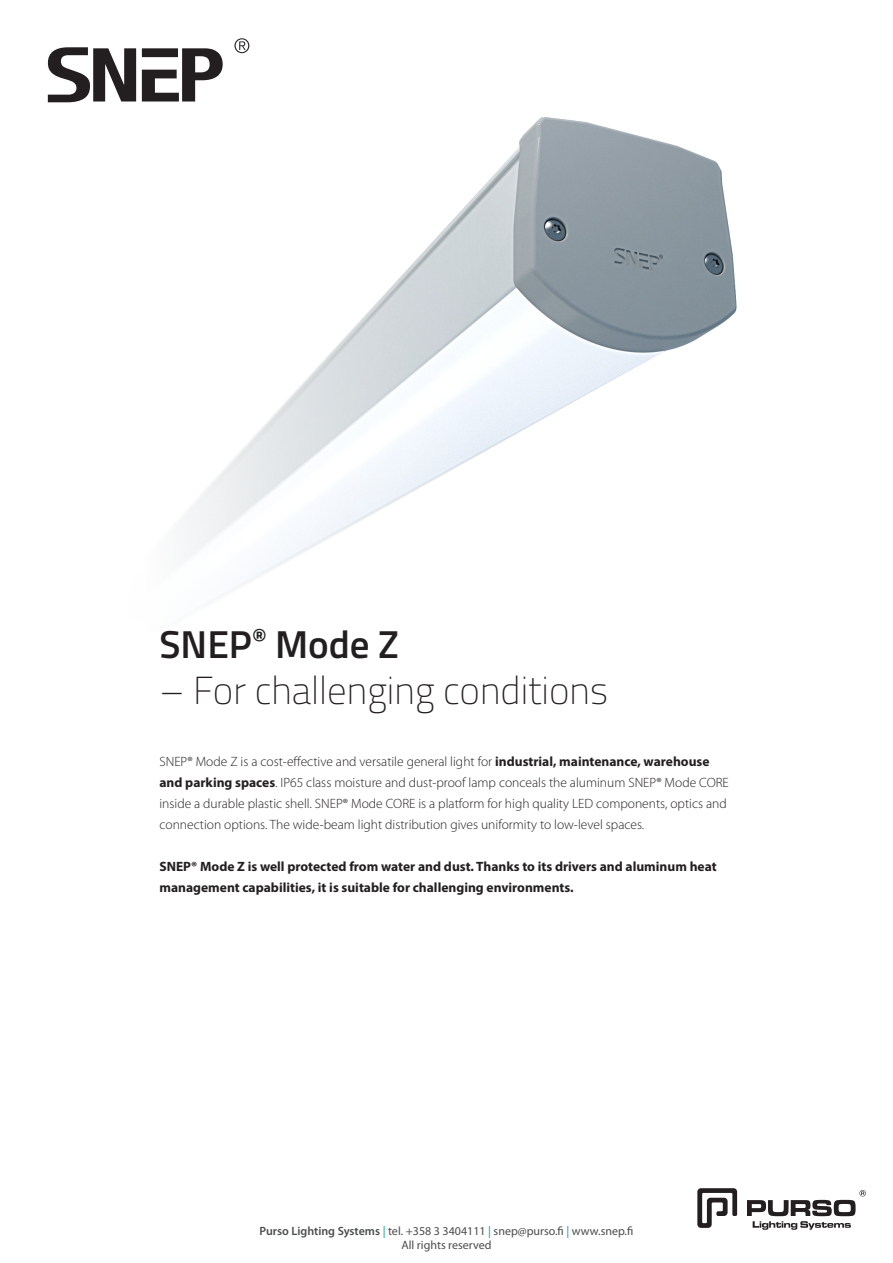
<style>
.page{position:relative;width:893px;height:1263px;background:#fff}
.page>*{position:absolute;margin:0;border:0;box-sizing:border-box;transform-origin:0 0}
.t1{font:100 39px "Titillium";color:#231f20}
.t2{font:600 39px "Titillium";color:#231f20}
.t3{font:300 13.5px/21px "Myriad Pro";color:#231f20}
.t4{font:700 13.5px/21px "Myriad Pro";color:#231f20}
.t5{font:12px/14.4px "Myriad Pro";color:#4b4c4d;text-align:center}
.s1{font-weight:700}
.s2{font-weight:600}
.s3{color:#009cac}
</style>
<div class="page">
<img style="left:47px;top:43px;width:690px;height:549px">
<svg style="left:697px;top:1188px;width:169px;height:42px"></svg>
<svg style="left:142px;top:48px;width:81px;height:53px"></svg>
<svg style="left:48px;top:47px;width:88px;height:55px"></svg>
<svg style="left:234px;top:38px;width:15px;height:15px"></svg>
<p class="t2" style="left:159px;top:615px;width:241px">SNEP<sup>®</sup> Mode Z</p>
<p class="t1" style="left:159px;top:663px;width:450px">– For challenging conditions</p>
<p class="t3" style="left:159px;top:751px;width:571px">SNEP® Mode Z is a cost-effective and versatile general light for <span class="s1">industrial, maintenance, warehouse and parking spaces</span>. IP65 class moisture and dust-proof lamp conceals the aluminum SNEP® Mode CORE inside a durable plastic shell. SNEP® Mode CORE is a platform for high quality LED components, optics and connection options. The wide-beam light distribution gives uniformity to low-level spaces.</p>
<p class="t4" style="left:159px;top:855px;width:559px">SNEP® Mode Z is well protected from water and dust. Thanks to its drivers and aluminum heat management capabilities, it is suitable for challenging environments.</p>
<p class="t5" style="left:260px;top:1223px;width:375px"><span class="s2">Purso Lighting Systems</span> <span class="s3">|</span> tel. +358 3 3404111 <span class="s3">|</span> snep@purso.fi <span class="s3">|</span> www.snep.fi<br>All rights reserved</p>
</div>
